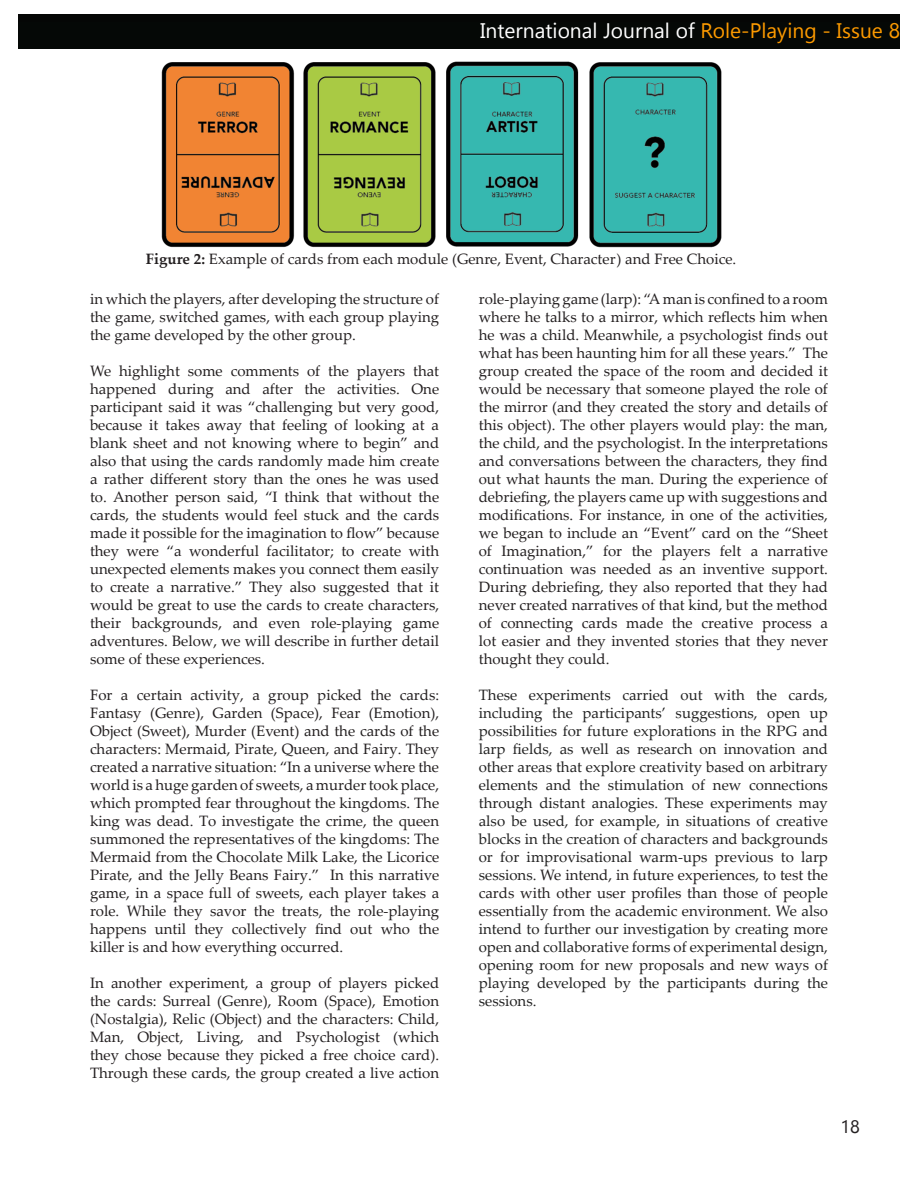
<style>
.page{position:relative;width:918px;height:1188px;background:#fff}
.page>*{position:absolute;margin:0;border:0;box-sizing:border-box;transform-origin:0 0}
.t1{font:21px "Gadugi";color:#fff}
.t2{font:18px "Gadugi";color:#231f20}
.t3{font:15px/18px "Palatino Linotype";color:#231f20;text-align:justify}
.t4{font:15px/18px "Palatino Linotype";color:#222;text-align:justify}
.s1{color:#fd9a00}
.s2{font-weight:700}
.s3{color:#231f20}
</style>
<div class="page">
<div style="left:18px;top:14px;width:882px;height:27px;background:#050605"></div>
<div style="left:18px;top:23px;width:882px;height:26px;background:#050806"></div>
<img style="left:161px;top:61px;width:561px;height:187px">
<p class="t1" style="left:480px;top:18px;width:421px">International Journal of <span class="s1">Role-Playing - Issue 8</span></p>
<p class="t3" style="left:146px;top:250px;width:592px"><span class="s2">Figure 2:</span> Example of cards from each module (Genre, Event, Character) and Free Choice.</p>
<p class="t3" style="left:90px;top:290px;width:351px">in which the players, after developing the structure of the game, switched games, with each group playing the game developed by the other group.</p>
<p class="t3" style="left:90px;top:362px;width:351px">We highlight some comments of the players that happened during and after the activities. One participant said it was “challenging but very good, because it takes away that feeling of looking at a blank sheet and not knowing where to begin” and also that using the cards randomly made him create a rather different story than the ones he was used to. Another person said, “I think that without the cards, the students would feel stuck and the cards made it possible for the imagination to flow” because they were “a wonderful facilitator; to create with unexpected elements makes you connect them easily to create a narrative.” They also suggested that it would be great to use the cards to create characters, their backgrounds, and even role-playing game adventures. Below, we will describe in further detail some of these experiences.</p>
<p class="t3" style="left:90px;top:686px;width:351px">For a certain activity, a group picked the cards:<br>Fantasy (Genre), Garden (Space), Fear (Emotion), Object (Sweet), Murder (Event) and the cards of the characters: Mermaid, Pirate, Queen, and Fairy. They created a narrative situation: “In a universe where the world is a huge garden of sweets, a murder took place, which prompted fear throughout the kingdoms. The king was dead. To investigate the crime, the queen summoned the representatives of the kingdoms: The Mermaid from the Chocolate Milk Lake, the Licorice Pirate, and the Jelly Beans Fairy.” In this narrative game, in a space full of sweets, each player takes a role. While they savor the treats, the role-playing happens until they collectively find out who the killer is and how everything occurred.</p>
<p class="t3" style="left:90px;top:974px;width:351px">In another experiment, a group of players picked the cards: Surreal (Genre), Room (Space), Emotion (Nostalgia), Relic (Object) and the characters: Child, Man, Object, Living, and Psychologist (which they chose because they picked a free choice card).<br>Through these cards, the group created a live action</p>
<p class="t3" style="left:479px;top:290px;width:351px">role-playing game (larp): “A man is confined to a room where he talks to a mirror, which reflects him when he was a child. Meanwhile, a psychologist finds out what has been haunting him for all these years.” The group created the space of the room and decided it would be necessary that someone played the role of the mirror (and they created the story and details of this object). The other players would play: the man, the child, and the psychologist. In the interpretations and conversations between the characters, they find out what haunts the man. During the experience of debriefing, the players came up with suggestions and modifications. For instance, in one of the activities, we began to include an “Event” card on the “Sheet of Imagination,” for the players felt a narrative continuation was needed as an inventive support.<br>During debriefing, they also reported that they had never created narratives of that kind, but the method of connecting cards made the creative process a lot easier and they invented stories that they never thought they could.</p>
<p class="t4" style="left:479px;top:686px;width:351px">These experiments carried out with the cards, including the participants’ suggestions, open up possibilities for future explorations in the RPG and larp fields, as well as research on innovation and other areas that explore creativity based on arbitrary elements and the stimulation of new connections through distant analogies. These experiments may also be used, for example, in situations of creative blocks in the creation of characters and backgrounds or for improvisational warm-ups previous to larp sessions. <span class="s3">We intend, in future experiences, to test the cards with other user profiles than those of people essentially from the academic environment.</span> We also intend to further our investigation by creating more open and collaborative forms of experimental design, opening room for new proposals and new ways of playing developed by the participants during the sessions.</p>
<p class="t2" style="left:841px;top:1115px;width:21px">18</p>
</div>
